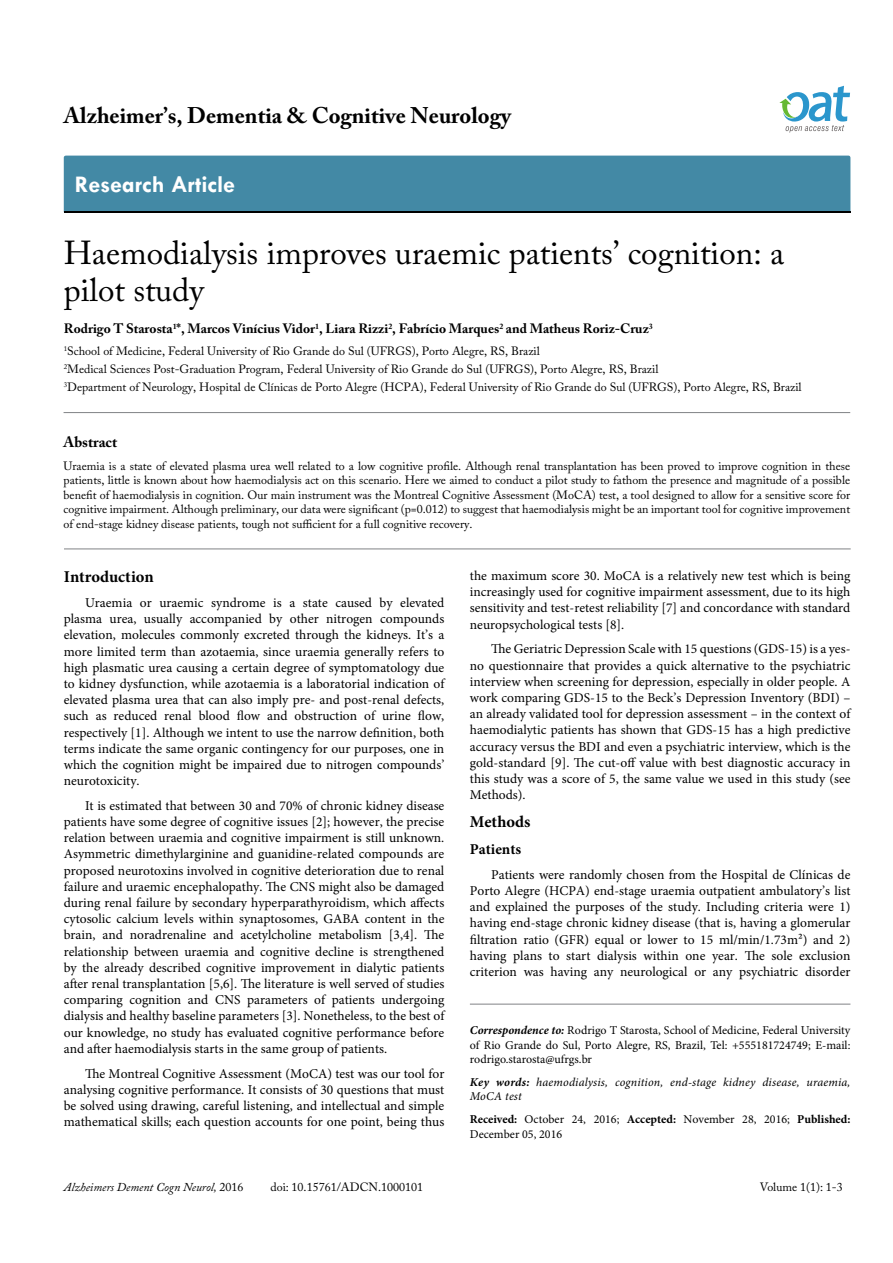
<style>
.page{position:relative;width:893px;height:1263px;background:#fff}
.page>*{position:absolute;margin:0;border:0;box-sizing:border-box;transform-origin:0 0}
.t1{font:33px/37.5px "Adobe Caslon Pro";color:#000}
.t2{font:700 24px "Tw Cen";color:#fff}
.t3{font:700 22.5px "Adobe Caslon Pro";color:#000}
.t4{font:700 16.5px "Minion Pro";color:#000}
.t5{font:700 15px "Adobe Caslon Pro";color:#000}
.t6{font:700 15px "Minion Pro";color:#000}
.t7{font:13.5px/16.2px "Minion Pro";color:#000;text-align:justify}
.t8{font:700 13.5px "Adobe Caslon Pro";color:#000}
.t9{font:12px/14.4px "Adobe Caslon Pro";color:#000}
.t10{font:12px/14.4px "Minion Pro";color:#000;text-align:justify}
.t11{font:italic 12px/14.4px "Minion Pro";letter-spacing:.015em;color:#000}
.t12{font:italic 12px "Adobe Caslon Pro";color:#000}
.s1{font-weight:700;font-style:italic}
.s2{font-weight:700}
.s3{font-style:normal}
</style>
<div class="page">
<div style="left:64px;top:156px;width:786px;height:56px;background:#4389a5"></div>
<svg style="left:779px;top:86px;width:71px;height:47px"></svg>
<hr style="left:64px;top:412px;width:786px;height:1px;background:#808285">
<hr style="left:64px;top:549px;width:787px;height:1px;background:#808285">
<hr style="left:470px;top:1004px;width:380px;height:1px;background:#808285">
<h3 class="t3" style="left:64px;top:102px;width:448px">Alzheimer’s, Dementia &amp; Cognitive Neurology</h3>
<h2 class="t2" style="left:75px;top:170px;width:162px">Research Article</h2>
<h1 class="t1" style="left:64px;top:233px;width:722px">Haemodialysis improves uraemic patients’ cognition: a pilot study</h1>
<p class="t8" style="left:64px;top:320px;width:590px">Rodrigo T Starosta<sup>1</sup>*, Marcos Vinícius Vidor<sup>1</sup>, Liara Rizzi<sup>2</sup>, Fabrício Marques<sup>2</sup> and Matheus Roriz-Cruz<sup>3</sup></p>
<p class="t9" style="left:64px;top:342px;width:739px;line-height:18px"><sup>1</sup>School of Medicine, Federal University of Rio Grande do Sul (UFRGS), Porto Alegre, RS, Brazil<br><sup>2</sup>Medical Sciences Post-Graduation Program, Federal University of Rio Grande do Sul (UFRGS), Porto Alegre, RS, Brazil<br><sup>3</sup>Department of Neurology, Hospital de Clínicas de Porto Alegre (HCPA), Federal University of Rio Grande do Sul (UFRGS), Porto Alegre, RS, Brazil</p>
<p class="t5" style="left:64px;top:433px;width:55px">Abstract</p>
<p class="t9" style="left:64px;top:459px;width:788px;text-align:justify">Uraemia is a state of elevated plasma urea well related to a low cognitive profile. Although renal transplantation has been proved to improve cognition in these patients, little is known about how haemodialysis act on this scenario. Here we aimed to conduct a pilot study to fathom the presence and magnitude of a possible benefit of haemodialysis in cognition. Our main instrument was the Montreal Cognitive Assessment (MoCA) test, a tool designed to allow for a sensitive score for cognitive impairment. Although preliminary, our data were significant (p=0.012) to suggest that haemodialysis might be an important tool for cognitive improvement of end-stage kidney disease patients, tough not sufficient for a full cognitive recovery.</p>
<p class="t4" style="left:64px;top:565px;width:91px">Introduction</p>
<p class="t7" style="left:64px;top:595px;width:382px;text-indent:21px">Uraemia or uraemic syndrome is a state caused by elevated plasma urea, usually accompanied by other nitrogen compounds elevation, molecules commonly excreted through the kidneys. It’s a more limited term than azotaemia, since uraemia generally refers to high plasmatic urea causing a certain degree of symptomatology due to kidney dysfunction, while azotaemia is a laboratorial indication of elevated plasma urea that can also imply pre- and post-renal defects, such as reduced renal blood flow and obstruction of urine flow, respectively [1]. Although we intent to use the narrow definition, both terms indicate the same organic contingency for our purposes, one in which the cognition might be impaired due to nitrogen compounds’ neurotoxicity.</p>
<p class="t7" style="left:64px;top:797px;width:382px;text-indent:21px">It is estimated that between 30 and 70% of chronic kidney disease patients have some degree of cognitive issues [2]; however, the precise relation between uraemia and cognitive impairment is still unknown.<br>Asymmetric dimethylarginine and guanidine-related compounds are proposed neurotoxins involved in cognitive deterioration due to renal failure and uraemic encephalopathy. The CNS might also be damaged during renal failure by secondary hyperparathyroidism, which affects cytosolic calcium levels within synaptosomes, GABA content in the brain, and noradrenaline and acetylcholine metabolism [3,4]. The relationship between uraemia and cognitive decline is strengthened by the already described cognitive improvement in dialytic patients after renal transplantation [5,6]. The literature is well served of studies comparing cognition and CNS parameters of patients undergoing dialysis and healthy baseline parameters [3]. Nonetheless, to the best of our knowledge, no study has evaluated cognitive performance before and after haemodialysis starts in the same group of patients.</p>
<p class="t7" style="left:64px;top:1065px;width:382px;text-indent:21px">The Montreal Cognitive Assessment (MoCA) test was our tool for analysing cognitive performance. It consists of 30 questions that must be solved using drawing, careful listening, and intellectual and simple mathematical skills; each question accounts for one point, being thus</p>
<p class="t7" style="left:470px;top:568px;width:382px">the maximum score 30. MoCA is a relatively new test which is being increasingly used for cognitive impairment assessment, due to its high sensitivity and test-retest reliability [7] and concordance with standard neuropsychological tests [8].</p>
<p class="t7" style="left:470px;top:641px;width:382px;text-indent:21px">The Geriatric Depression Scale with 15 questions (GDS-15) is a yes&shy;no questionnaire that provides a quick alternative to the psychiatric interview when screening for depression, especially in older people. A work comparing GDS-15 to the Beck’s Depression Inventory (BDI) – an already validated tool for depression assessment – in the context of haemodialytic patients has shown that GDS-15 has a high predictive accuracy versus the BDI and even a psychiatric interview, which is the gold-standard [9]. The cut-off value with best diagnostic accuracy in this study was a score of 5, the same value we used in this study (see Methods).</p>
<p class="t4" style="left:470px;top:810px;width:62px">Methods</p>
<p class="t6" style="left:470px;top:839px;width:53px">Patients</p>
<p class="t7" style="left:470px;top:866px;width:382px;text-indent:21px">Patients were randomly chosen from the Hospital de Clínicas de Porto Alegre (HCPA) end-stage uraemia outpatient ambulatory’s list and explained the purposes of the study. Including criteria were 1) having end-stage chronic kidney disease (that is, having a glomerular filtration ratio (GFR) equal or lower to 15 ml/min/1.73m²) and 2) having plans to start dialysis within one year. The sole exclusion criterion was having any neurological or any psychiatric disorder</p>
<p class="t10" style="left:470px;top:1023px;width:382px"><span class="s1">Correspondence to:</span> Rodrigo T Starosta, School of Medicine, Federal University of Rio Grande do Sul, Porto Alegre, RS, Brazil, Tel: +555181724749; E-mail: rodrigo.starosta@ufrgs.br</p>
<p class="t11" style="left:470px;top:1075px;width:382px"><span class="s2">Key words:</span> haemodialysis, cognition, end-stage kidney disease, uraemia,<br>MoCA test</p>
<p class="t10" style="left:470px;top:1112px;width:382px"><span class="s2">Received:</span> October 24, 2016; <span class="s2">Accepted:</span> November 28, 2016; <span class="s2">Published:<br></span>December 05, 2016</p>
<p class="t12" style="left:64px;top:1180px;width:181px">Alzheimers Dement Cogn Neurol, <span class="s3">2016</span></p>
<p class="t9" style="left:270px;top:1180px;width:154px">doi: 10.15761/ADCN.1000101</p>
<p class="t9" style="left:760px;top:1180px;width:84px">Volume 1(1): 1-3</p>
</div>
